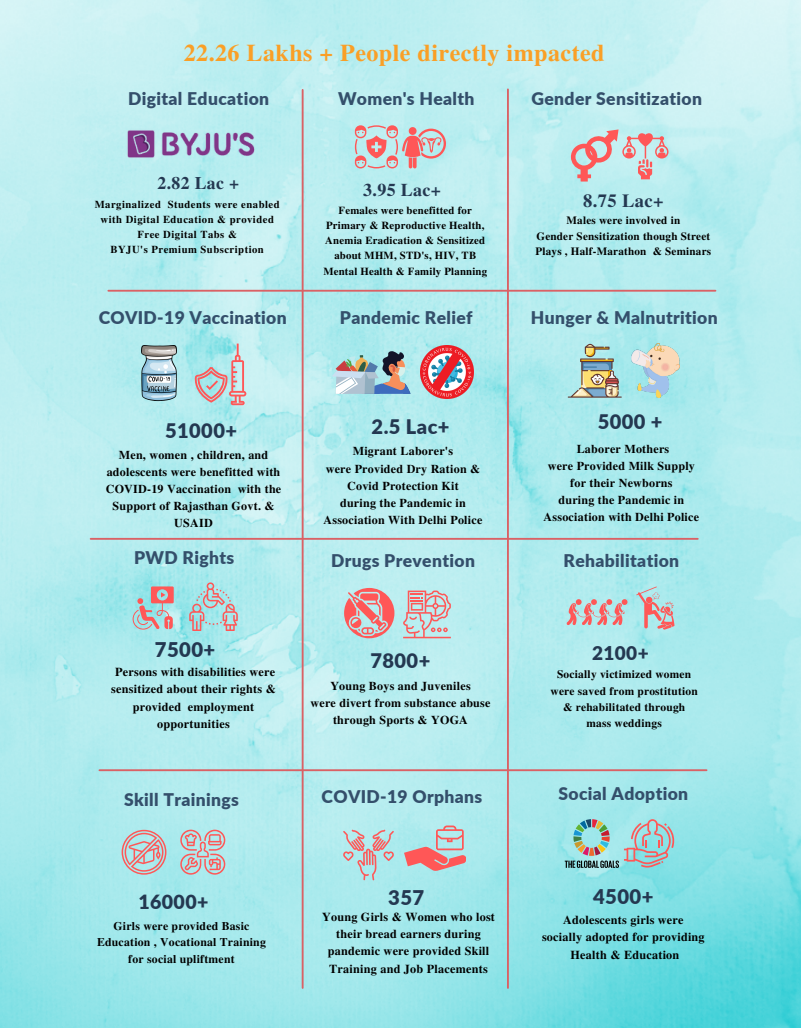
<style>
.page{position:relative;width:801px;height:1028px;background:#fff}
.page>*{position:absolute;margin:0;border:0;box-sizing:border-box;transform-origin:0 0}
.t1{font:700 24px "Te X Gyre Termes";letter-spacing:.02em;color:#fa9f26}
.t2{font:900 20.25px "Lato";letter-spacing:.02em;color:#243851}
.t3{font:900 20px "Lato";letter-spacing:.02em;color:#243851}
.t4{font:900 19.5px "Lato";letter-spacing:.02em;color:#243851}
.t5{font:900 19px "Lato";color:#243851}
.t6{font:700 18.5px "Te X Gyre Termes";color:#243851}
.t7{font:700 18px "Te X Gyre Termes";color:#243851}
.t8{font:700 17.75px "Te X Gyre Termes";color:#243851}
.t9{font:900 17.5px "Lato";letter-spacing:.02em;color:#344f6b}
.t10{font:700 12.25px/17.2px "Te X Gyre Termes";letter-spacing:.02em;color:#000;text-align:center}
.t11{font:700 12px/17px "Te X Gyre Termes";letter-spacing:.02em;color:#000;text-align:center}
.t12{font:700 11.75px/16.8px "Te X Gyre Termes";letter-spacing:.02em;color:#000;text-align:center}
.t13{font:700 11.5px/16.2px "Te X Gyre Termes";letter-spacing:.02em;color:#000;text-align:center}
.t14{font:700 11px/15.8px "Te X Gyre Termes";letter-spacing:.02em;color:#000;text-align:center}
.t15{font:700 10.75px/15.2px "Te X Gyre Termes";letter-spacing:.02em;color:#000;text-align:center}
.t16{font:700 10.5px/15px "Te X Gyre Termes";letter-spacing:.045em;color:#000;text-align:center}
</style>
<div class="page">
<img style="left:0;top:0;width:801px;height:1027px">
<svg style="left:133px;top:586px;width:41px;height:43px;background:#beb1b4"></svg>
<svg style="left:189px;top:582px;width:49px;height:49px;background:#b5c9cc"></svg>
<svg style="left:564px;top:819px;width:110px;height:49px;background:#9ec1c1"></svg>
<svg style="left:344px;top:588px;width:50px;height:50px;background:#dd9c9d"></svg>
<svg style="left:403px;top:590px;width:48px;height:48px;background:#d0bdbe"></svg>
<svg style="left:122px;top:829px;width:44px;height:45px;background:#c5babc"></svg>
<svg style="left:180px;top:829px;width:45px;height:45px;background:#c8b9bb"></svg>
<hr style="left:108px;top:290px;width:607px;height:2px;background:#da6165">
<hr style="left:91px;top:538px;width:606px;height:2px;background:#da6165">
<hr style="left:99px;top:769px;width:607px;height:2px;background:#da6165">
<hr style="left:302px;top:90px;width:1px;height:897px;background:#da6165">
<svg style="left:636px;top:586px;width:38px;height:43px;background:#c2bfc1"></svg>
<svg style="left:566px;top:598px;width:62px;height:27px;background:#ccb4b5"></svg>
<svg style="left:571px;top:129px;width:97px;height:52px;background:#d1c4c5"></svg>
<img style="left:125px;top:125px;width:131px;height:40px">
<svg style="left:355px;top:125px;width:91px;height:43px;background:#d1b9bb"></svg>
<hr style="left:507px;top:89px;width:2px;height:898px;background:#da6165">
<svg style="left:194px;top:343px;width:52px;height:62px;background:#bbcacc"></svg>
<img style="left:141px;top:346px;width:36px;height:59px">
<svg style="left:332px;top:351px;width:79px;height:43px;background:#a2b4b9"></svg>
<img style="left:421px;top:346px;width:52px;height:52px">
<svg style="left:567px;top:343px;width:54px;height:54px;background:#abbfb1"></svg>
<img style="left:631px;top:343px;width:48px;height:54px">
<svg style="left:343px;top:829px;width:50px;height:51px;background:#bfc9cb"></svg>
<svg style="left:404px;top:825px;width:62px;height:45px;background:#cab3b5"></svg>
<h2 class="t1" style="left:184px;top:35px;width:422px">22.26 Lakhs + People directly impacted</h2>
<h3 class="t9" style="left:128px;top:87px;width:143px">Digital Education</h3>
<h3 class="t9" style="left:338px;top:87px;width:138px">Women's Health</h3>
<h3 class="t9" style="left:531px;top:87px;width:172px">Gender Sensitization</h3>
<h3 class="t8" style="left:158px;top:169px;width:83px">2.82 Lac +</h3>
<h3 class="t7" style="left:363px;top:176px;width:79px">3.95 Lac+</h3>
<p class="t16" style="left:95px;top:196px;width:186px">Marginalized Students were enabled</p>
<h2 class="t6" style="left:583px;top:186px;width:82px">8.75 Lac+</h2>
<p class="t16" style="left:100px;top:211px;width:175px">with Digital Education &amp; provided<br>Free Digital Tabs &amp;<br>BYJU's Premium Subscription</p>
<p class="t15" style="left:323px;top:202px;width:165px">Females were benefitted for<br>Primary &amp; Reproductive Health,<br>Anemia Eradication &amp; Sensitized about MHM, STD's, HIV, TB<br>Mental Health &amp; Family Planning</p>
<p class="t14" style="left:535px;top:212px;width:177px">Males were involved in<br>Gender Sensitization though Street<br>Plays , Half-Marathon &amp; Seminars</p>
<p class="t9" style="left:99px;top:306px;width:190px">COVID-19 Vaccination</p>
<p class="t9" style="left:340px;top:306px;width:134px">Pandemic Relief</p>
<h2 class="t9" style="left:531px;top:306px;width:188px">Hunger &amp; Malnutrition</h2>
<p class="t3" style="left:165px;top:418px;width:73px">51000+</p>
<p class="t11" style="left:106px;top:446px;width:177px">Men, women , children, and adolescents were benefitted with<br>COVID-19 Vaccination with the<br>Support of Rajasthan Govt. &amp;<br>USAID</p>
<h2 class="t3" style="left:371px;top:414px;width:79px">2.5 Lac+</h2>
<p class="t11" style="left:323px;top:442px;width:160px">Migrant Laborer's<br>were Provided Dry Ration &amp;<br>Covid Protection Kit<br>during the Pandemic in<br>Association With Delhi Police</p>
<p class="t3" style="left:597px;top:409px;width:66px">5000 +</p>
<p class="t11" style="left:543px;top:440px;width:157px">Laborer Mothers<br>were Provided Milk Supply for their Newborns<br>during the Pandemic in<br>Association with Delhi Police</p>
<p class="t9" style="left:134px;top:547px;width:102px">PWD Rights</p>
<p class="t9" style="left:331px;top:549px;width:145px">Drugs Prevention</p>
<h2 class="t9" style="left:563px;top:549px;width:117px">Rehabilitation</h2>
<h3 class="t2" style="left:155px;top:637px;width:62px">7500+</h3>
<h1 class="t10" style="left:111px;top:662px;width:166px">Persons with disabilities were sensitized about their rights &amp; provided employment opportunities</h1>
<p class="t3" style="left:370px;top:648px;width:61px">7800+</p>
<p class="t11" style="left:310px;top:676px;width:181px">Young Boys and Juveniles<br>were divert from substance abuse through Sports &amp; YOGA</p>
<p class="t5" style="left:592px;top:640px;width:58px">2100+</p>
<p class="t13" style="left:550px;top:666px;width:149px">Socially victimized women were saved from prostitution &amp; rehabilitated through mass weddings</p>
<p class="t9" style="left:124px;top:788px;width:116px">Skill Trainings</p>
<h2 class="t9" style="left:558px;top:782px;width:131px">Social Adoption</h2>
<p class="t9" style="left:321px;top:786px;width:162px">COVID-19 Orphans</p>
<h3 class="t4" style="left:138px;top:889px;width:72px">16000+</h3>
<p class="t12" style="left:97px;top:916px;width:170px">Girls were provided Basic<br>Education , Vocational Training for social upliftment</p>
<h3 class="t2" style="left:388px;top:885px;width:38px">357</h3>
<h2 class="t10" style="left:322px;top:907px;width:174px">Young Girls &amp; Women who lost their bread earners during pandemic were provided Skill<br>Training and Job Placements</h2>
<h3 class="t2" style="left:593px;top:883px;width:62px">4500+</h3>
<h3 class="t10" style="left:563px;top:910px;width:122px">Adolescents girls were</h3>
<h3 class="t10" style="left:542px;top:928px;width:164px">socially adopted for providing</h3>
<p class="t10" style="left:570px;top:945px;width:110px">Health &amp; Education</p>
</div>
